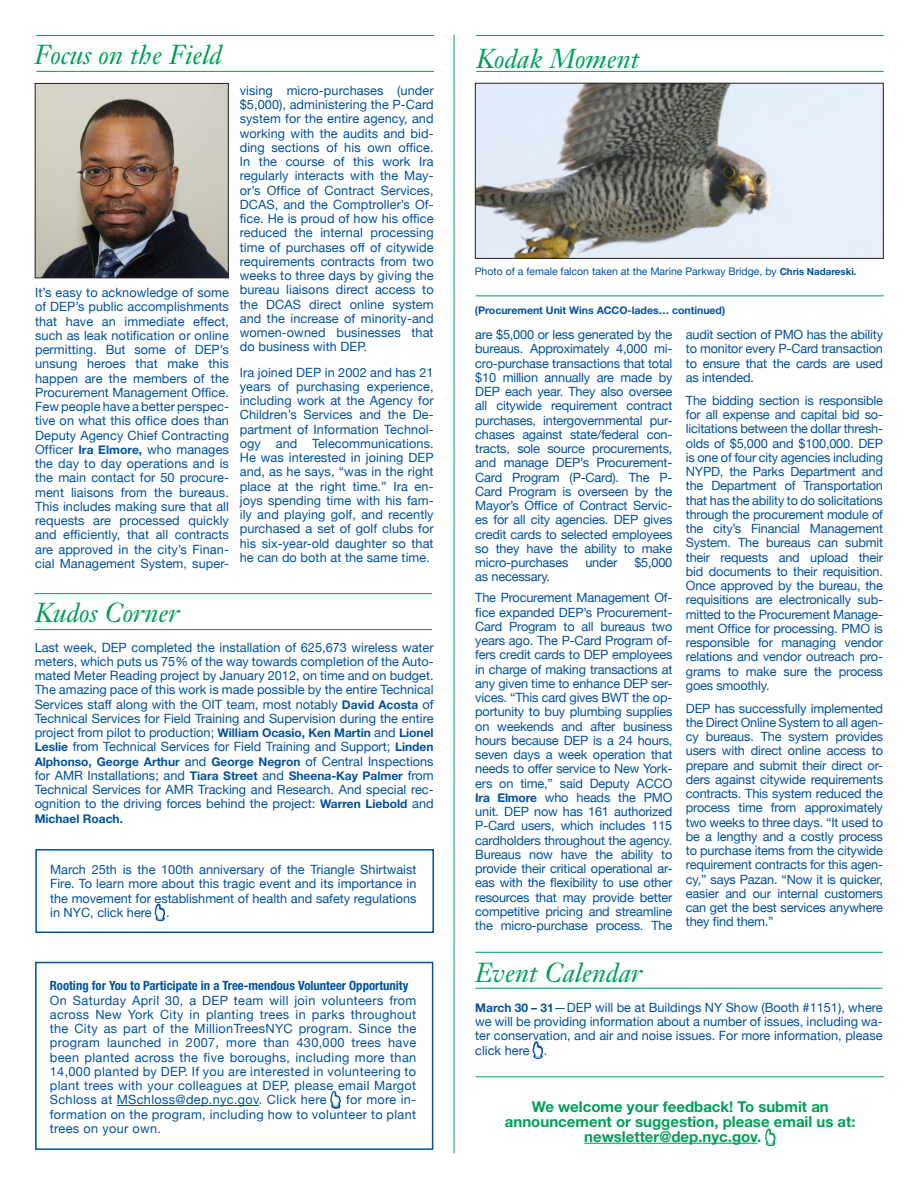
<style>
.page{position:relative;width:918px;height:1188px;background:#fff}
.page>*{position:absolute;margin:0;border:0;box-sizing:border-box;transform-origin:0 0}
.t1{font:italic 27px "Janson Text";color:#009e57}
.t2{font:700 15px/15px "Helvetica Neue";color:#009e57;text-align:center}
.body{font:12.75px/14.2px "Helvetica Neue";color:#01519b;text-align:justify}
.body-2{font:700 condensed 12.75px "Helvetica Neue";color:#01519b}
.body-3{font:700 12px "Helvetica Neue";color:#01519b}
.body-4{font:10.5px "Helvetica Neue";color:#01519b}
.t3{font:700 10.5px "Helvetica Neue";color:#01519b}
.s1{font-weight:700;font-size:12px}
.s2{font-weight:400;font-size:12.75px}
.s3{font-weight:700;font-size:9.75px}
</style>
<div class="page">
<hr style="left:36px;top:35px;width:398px;height:1px;background:#009e57">
<hr style="left:36px;top:71px;width:398px;height:1px;background:#009e57">
<hr style="left:454px;top:35px;width:1px;height:1118px;background:#009e57">
<img style="left:37px;top:85px;width:190px;height:191px">
<div style="left:35px;top:83px;width:194px;height:195px;border:1px solid #231f20"></div>
<hr style="left:584px;top:1143px;width:173px;height:1px;background:#009e57">
<hr style="left:476px;top:1076px;width:408px;height:1px;background:#009e57">
<hr style="left:476px;top:296px;width:408px;height:1px;background:#009e57">
<div style="left:35px;top:962px;width:398px;height:188px;border:2px solid #01519b"></div>
<hr style="left:117px;top:1105px;width:142px;height:1px;background:#01519b">
<hr style="left:476px;top:35px;width:408px;height:1px;background:#009e57">
<hr style="left:476px;top:71px;width:408px;height:1px;background:#009e57">
<hr style="left:475px;top:952px;width:408px;height:1px;background:#009e57">
<hr style="left:475px;top:988px;width:408px;height:1px;background:#009e57">
<img style="left:477px;top:85px;width:405px;height:172px">
<div style="left:475px;top:83px;width:409px;height:176px;border:1px solid #231f20"></div>
<div style="left:35px;top:849px;width:399px;height:84px;border:2px solid #01519b"></div>
<hr style="left:35px;top:593px;width:397px;height:1px;background:#009e57">
<hr style="left:35px;top:629px;width:397px;height:1px;background:#009e57">
<svg style="left:764px;top:1076px;width:13px;height:71px"></svg>
<svg style="left:330px;top:1091px;width:11px;height:18px"></svg>
<svg style="left:531px;top:987px;width:14px;height:72px"></svg>
<svg style="left:153px;top:849px;width:14px;height:84px"></svg>
<p class="t1" style="left:35px;top:38px;width:189px">Focus on the Field</p>
<p class="body" style="left:35px;top:285px;width:195px">It’s easy to acknowledge of some of DEP’s public accomplishments that have an immediate effect, such as leak notification or online permitting. But some of DEP’s unsung heroes that make this happen are the members of the Procurement Management Office.<br>Few people have a better perspec&shy;tive on what this office does than Deputy Agency Chief Contracting Officer <span class="s1">Ira Elmore,</span> who manages the day to day operations and is the main contact for 50 procure&shy;ment liaisons from the bureaus.<br>This includes making sure that all requests are processed quickly and efficiently, that all contracts are approved in the city’s Finan&shy;cial Management System, super-</p>
<p class="body" style="left:240px;top:83px;width:195px">vising micro-purchases (under $5,000), administering the P-Card system for the entire agency, and working with the audits and bid&shy;ding sections of his own office.<br>In the course of this work Ira regularly interacts with the May&shy;or’s Office of Contract Services, DCAS, and the Comptroller’s Of&shy;fice. He is proud of how his office reduced the internal processing time of purchases off of citywide requirements contracts from two weeks to three days by giving the bureau liaisons direct access to the DCAS direct online system and the increase of minority-and women-owned businesses that do business with DEP.</p>
<p class="body" style="left:240px;top:365px;width:195px">Ira joined DEP in 2002 and has 21 years of purchasing experience, including work at the Agency for Children’s Services and the De&shy;partment of Information Technol&shy;ogy and Telecommunications.<br>He was interested in joining DEP and, as he says, “was in the right place at the right time.” Ira en&shy;joys spending time with his fam&shy;ily and playing golf, and recently purchased a set of golf clubs for his six-year-old daughter so that he can do both at the same time.</p>
<p class="t1" style="left:35px;top:596px;width:146px">Kudos Corner</p>
<p class="body" style="left:35px;top:640px;width:401px">Last week, DEP completed the installation of 625,673 wireless water meters, which puts us 75% of the way towards completion of the Auto&shy;mated Meter Reading project by January 2012, on time and on budget.<br>The amazing pace of this work is made possible by the entire Technical Services staff along with the OIT team, most notably <span class="s1">David Acosta</span> of Technical Services for Field Training and Supervision during the entire project from pilot to production; <span class="s1">William Ocasio, Ken Martin</span> and <span class="s1">Lionel Leslie</span> from Technical Services for Field Training and Support; <span class="s1">Linden</span></p>
<p class="body-3" style="left:35px;top:754px;width:401px">Alphonso, George Arthur <span class="s2">and</span> George Negron <span class="s2">of Central Inspections</span></p>
<p class="body" style="left:35px;top:768px;width:401px">for AMR Installations; and <span class="s1">Tiara Street</span> and <span class="s1">Sheena-Kay Palmer</span> from Technical Services for AMR Tracking and Research. And special rec&shy;ognition to the driving forces behind the project: <span class="s1">Warren Liebold</span> and</p>
<p class="body-3" style="left:35px;top:811px;width:90px">Michael Roach.</p>
<p class="body" style="left:50px;top:862px;width:368px">March 25th is the 100th anniversary of the Triangle Shirtwaist Fire. To learn more about this tragic event and its importance in the movement for establishment of health and safety regulations in NYC, click here .</p>
<p class="body-2" style="left:50px;top:978px;width:360px">Rooting for You to Participate in a Tree-mendous Volunteer Opportunity</p>
<p class="body" style="left:50px;top:993px;width:368px">On Saturday April 30, a DEP team will join volunteers from across New York City in planting trees in parks throughout the City as part of the MillionTreesNYC program. Since the program launched in 2007, more than 430,000 trees have been planted across the five boroughs, including more than 14,000 planted by DEP. If you are interested in volunteering to plant trees with your colleagues at DEP, please email Margot Schloss at MSchloss@dep.nyc.gov. Click here</p>
<p class="body" style="left:50px;top:1092px;width:368px;text-indent:296px">for more in&shy;formation on the program, including how to volunteer to plant trees on your own.</p>
<p class="t1" style="left:476px;top:42px;width:164px">Kodak Moment</p>
<p class="body-4" style="left:475px;top:266px;width:383px">Photo of a female falcon taken at the Marine Parkway Bridge, by <span class="s3">Chris Nadareski.</span></p>
<p class="t3" style="left:475px;top:304px;width:252px">(Procurement Unit Wins ACCO-lades… continued)</p>
<p class="body" style="left:475px;top:327px;width:199px">are $5,000 or less generated by the bureaus. Approximately 4,000 mi&shy;cro-purchase transactions that total $10 million annually are made by DEP each year. They also oversee all citywide requirement contract purchases, intergovernmental pur&shy;chases against state/federal con&shy;tracts, sole source procurements, and manage DEP’s Procurement-Card Program (P-Card). The P-Card Program is overseen by the Mayor’s Office of Contract Servic&shy;es for all city agencies. DEP gives credit cards to selected employees so they have the ability to make micro-purchases</p>
<p class="body" style="left:585px;top:555px;width:34px">under</p>
<p class="body" style="left:634px;top:555px;width:40px">$5,000</p>
<p class="body" style="left:475px;top:570px;width:76px">as necessary.</p>
<p class="body" style="left:475px;top:591px;width:199px">The Procurement Management Of&shy;fice expanded DEP’s Procurement-Card Program to all bureaus two years ago. The P-Card Program of&shy;fers credit cards to DEP employees in charge of making transactions at any given time to enhance DEP ser&shy;vices. “This card gives BWT the op&shy;portunity to buy plumbing supplies on weekends and after business hours because DEP is a 24 hours, seven days a week operation that needs to offer service to New York&shy;ers on time,” said Deputy ACCO <span class="s1">Ira Elmore</span> who heads the PMO unit. DEP now has 161 authorized P-Card users, which includes 115 cardholders throughout the agency.<br>Bureaus now have the ability to provide their critical operational ar&shy;eas with the flexibility to use other resources that may provide better competitive pricing and streamline the micro-purchase process. The</p>
<p class="body" style="left:686px;top:327px;width:199px">audit section of PMO has the ability to monitor every P-Card transaction to ensure that the cards are used as intended.</p>
<p class="body" style="left:686px;top:393px;width:199px">The bidding section is responsible for all expense and capital bid so&shy;licitations between the dollar thresh&shy;olds of $5,000 and $100,000. DEP is one of four city agencies including NYPD, the Parks Department and the Department of Transportation that has the ability to do solicitations through the procurement module of the city’s Financial Management System. The bureaus can submit their requests and upload their bid documents to their requisition.<br>Once approved by the bureau, the requisitions are electronically sub&shy;mitted to the Procurement Manage&shy;ment Office for processing. PMO is responsible for managing vendor relations and vendor outreach pro&shy;grams to make sure the process goes smoothly.</p>
<p class="body" style="left:686px;top:701px;width:199px">DEP has successfully implemented the Direct Online System to all agen&shy;cy bureaus. The system provides users with direct online access to prepare and submit their direct or&shy;ders against citywide requirements contracts. This system reduced the process time from approximately two weeks to three days. “It used to be a lengthy and a costly process to purchase items from the citywide requirement contracts for this agen&shy;cy,” says Pazan. “Now it is quicker, easier and our internal customers can get the best services anywhere they find them.”</p>
<p class="t1" style="left:475px;top:956px;width:168px">Event Calendar</p>
<p class="body" style="left:475px;top:1000px;width:409px"><span class="s1">March 30 – 31</span>—DEP will be at Buildings NY Show (Booth #1151), where we will be providing information about a number of issues, including wa&shy;ter conservation, and air and noise issues. For more information, please click here .</p>
<p class="t2" style="left:505px;top:1099px;width:352px">We welcome your feedback! To submit an announcement or suggestion, please email us at:</p>
<p class="t2" style="left:584px;top:1129px;width:179px">newsletter@dep.nyc.gov.</p>
</div>
